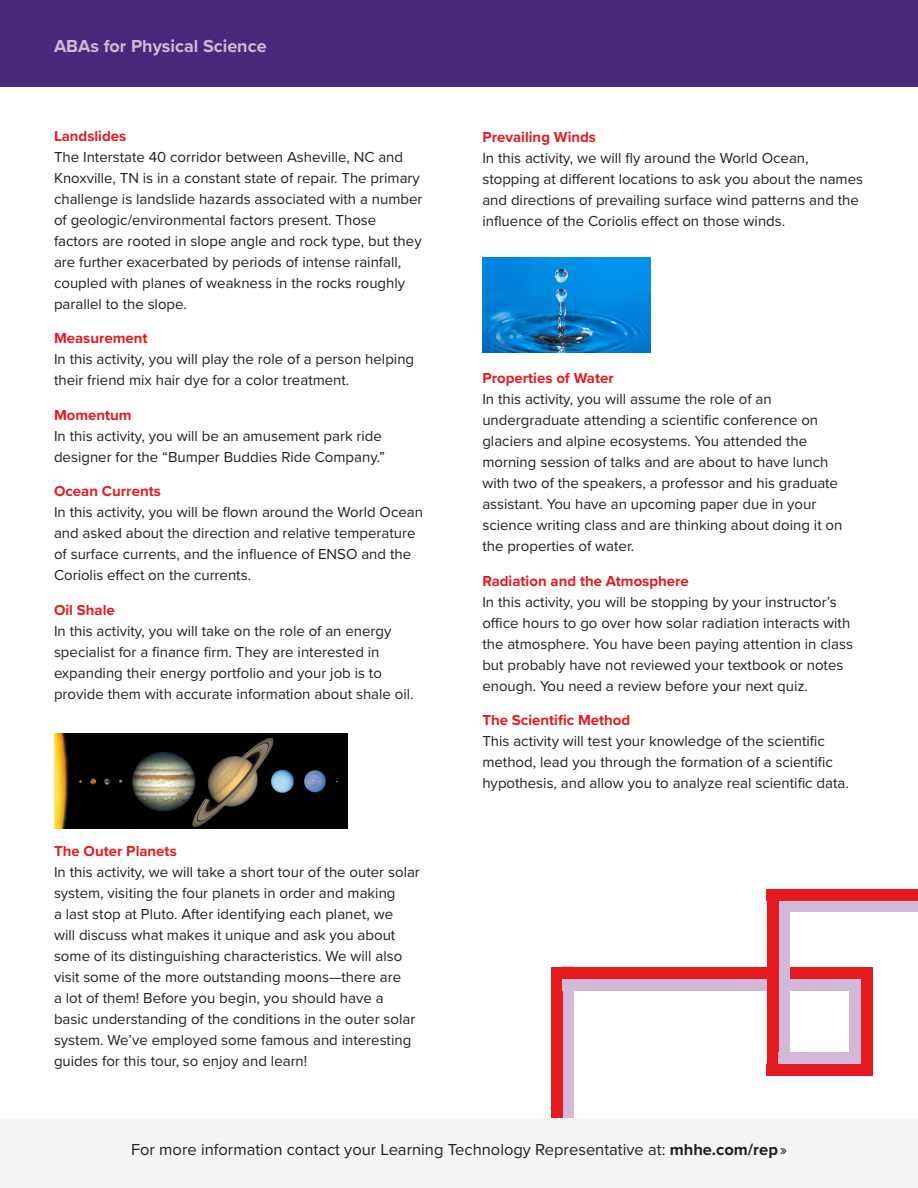
<style>
.page{position:relative;width:918px;height:1188px;background:#fff}
.page>*{position:absolute;margin:0;border:0;box-sizing:border-box;transform-origin:0 0}
.t1{font:700 18px "Proxima Nova";color:#d4b8d7}
.t2{font:16.5px "Proxima Nova";color:#231f20}
.t3{font:15px/21px "Proxima Nova";color:#231f20}
.s1{font-weight:700;color:#e51b21}
.s2{font-weight:700}
</style>
<div class="page">
<div style="left:563px;top:967px;width:11px;height:167px;background:#d4b8d7"></div>
<div style="left:551px;top:967px;width:12px;height:160px;background:#e51b21"></div>
<div style="left:563px;top:979px;width:301px;height:11px;background:#d4b8d7"></div>
<div style="left:551px;top:967px;width:310px;height:12px;background:#e51b21"></div>
<div style="left:779px;top:901px;width:11px;height:171px;background:#d4b8d7"></div>
<div style="left:767px;top:889px;width:12px;height:176px;background:#e51b21"></div>
<div style="left:780px;top:901px;width:138px;height:11px;background:#d4b8d7"></div>
<div style="left:767px;top:889px;width:151px;height:12px;background:#e51b21"></div>
<div style="left:779px;top:1052px;width:86px;height:12px;background:#d4b8d7"></div>
<div style="left:767px;top:1064px;width:106px;height:11px;background:#e51b21"></div>
<div style="left:850px;top:981px;width:11px;height:83px;background:#d4b8d7"></div>
<div style="left:861px;top:967px;width:12px;height:108px;background:#e51b21"></div>
<img style="left:482px;top:258px;width:169px;height:95px">
<img style="left:54px;top:734px;width:294px;height:94px">
<div style="left:0;top:1119px;width:918px;height:69px;background:#f5f5f5"></div>
<div style="left:0;top:0;width:918px;height:86px;background:#48297a"></div>
<p class="t1" style="left:54px;top:33px;width:214px">ABAs for Physical Science</p>
<p class="t3" style="left:54px;top:124px;width:370px"><span class="s1">Landslides<br></span>The Interstate 40 corridor between Asheville, NC and Knoxville, TN is in a constant state of repair. The primary challenge is landslide hazards associated with a number of geologic/environmental factors present. Those factors are rooted in slope angle and rock type, but they are further exacerbated by periods of intense rainfall, coupled with planes of weakness in the rocks roughly parallel to the slope.</p>
<p class="t3" style="left:54px;top:327px;width:362px"><span class="s1">Measurement<br></span>In this activity, you will play the role of a person helping their friend mix hair dye for a color treatment.</p>
<p class="t3" style="left:54px;top:403px;width:333px"><span class="s1">Momentum<br></span>In this activity, you will be an amusement park ride designer for the “Bumper Buddies Ride Company.”</p>
<p class="t3" style="left:54px;top:480px;width:371px"><span class="s1">Ocean Currents<br></span>In this activity, you will be flown around the World Ocean and asked about the direction and relative temperature of surface currents, and the influence of ENSO and the Coriolis effect on the currents.</p>
<p class="t3" style="left:54px;top:598px;width:361px"><span class="s1">Oil Shale<br></span>In this activity, you will take on the role of an energy specialist for a finance firm. They are interested in expanding their energy portfolio and your job is to provide them with accurate information about shale oil.</p>
<p class="t3" style="left:54px;top:840px;width:367px"><span class="s1">The Outer Planets<br></span>In this activity, we will take a short tour of the outer solar system, visiting the four planets in order and making<br>a last stop at Pluto. After identifying each planet, we<br>will discuss what makes it unique and ask you about some of its distinguishing characteristics. We will also visit some of the more outstanding moons—there are<br>a lot of them! Before you begin, you should have a basic understanding of the conditions in the outer solar system. We’ve employed some famous and interesting guides for this tour, so enjoy and learn!</p>
<p class="t3" style="left:482px;top:125px;width:382px"><span class="s1">Prevailing Winds<br></span>In this activity, we will fly around the World Ocean, stopping at different locations to ask you about the names and directions of prevailing surface wind patterns and the influence of the Coriolis effect on those winds.</p>
<p class="t3" style="left:482px;top:367px;width:362px"><span class="s1">Properties of Water<br></span>In this activity, you will assume the role of an undergraduate attending a scientific conference on glaciers and alpine ecosystems. You attended the morning session of talks and are about to have lunch with two of the speakers, a professor and his graduate assistant. You have an upcoming paper due in your science writing class and are thinking about doing it on the properties of water.</p>
<p class="t3" style="left:482px;top:569px;width:372px"><span class="s1">Radiation and the Atmosphere<br></span>In this activity, you will be stopping by your instructor’s office hours to go over how solar radiation interacts with the atmosphere. You have been paying attention in class but probably have not reviewed your textbook or notes enough. You need a review before your next quiz.</p>
<p class="t3" style="left:482px;top:709px;width:368px"><span class="s1">The Scientific Method<br></span>This activity will test your knowledge of the scientific method, lead you through the formation of a scientific hypothesis, and allow you to analyze real scientific data.</p>
<p class="t2" style="left:131px;top:1137px;width:657px">For more information contact your Learning Technology Representative at: <span class="s2">mhhe.com/rep</span>»</p>
</div>
